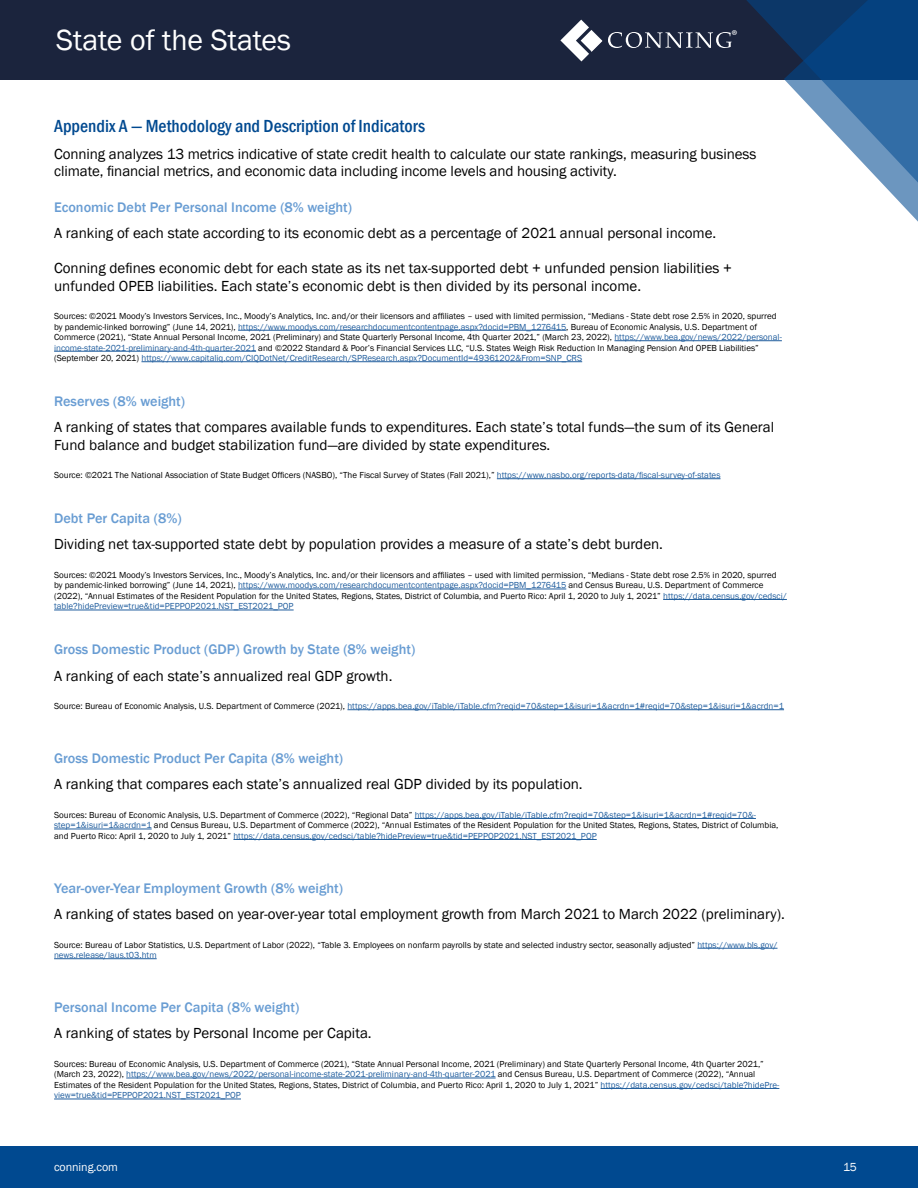
<style>
.page{position:relative;width:918px;height:1188px;background:#fff}
.page>*{position:absolute;margin:0;border:0;box-sizing:border-box;transform-origin:0 0}
.t1{font:30px "Franklin Gothic";color:#fff}
.t2{font:500 condensed 18px "Franklin Gothic";color:#004990}
.t3{font:15px/17.2px "Franklin Gothic";color:#000}
.t4{font:14.4px "Myriad Pro";color:#fff}
.t5{font:500 14.25px "Franklin Gothic";color:#699dd3}
.t6{font:12px "Franklin Gothic";letter-spacing:-.005em;color:#fff}
.t7{font:9px/10.5px "Franklin Gothic";color:#000}
.t8{font:9px "Franklin Gothic";color:#215e9e}
.s1{color:#215e9e}
.s2{color:#000}
</style>
<div class="page">
<div style="left:0;top:1147px;width:918px;height:41px;background:#004990"></div>
<div style="left:0;top:0;width:918px;height:80px;background:#1b243d"></div>
<svg style="left:581px;top:0;width:203px;height:62px"></svg>
<svg style="left:784px;top:0;width:134px;height:222px"></svg>
<svg style="left:608px;top:32px;width:124px;height:16px"></svg>
<svg style="left:560px;top:20px;width:42px;height:41px"></svg>
<hr style="left:238px;top:330px;width:328px;height:1px;background:#215e9e">
<hr style="left:614px;top:340px;width:168px;height:1px;background:#215e9e">
<hr style="left:54px;top:351px;width:202px;height:1px;background:#215e9e">
<hr style="left:141px;top:361px;width:441px;height:1px;background:#215e9e">
<hr style="left:497px;top:478px;width:224px;height:1px;background:#215e9e">
<hr style="left:238px;top:589px;width:328px;height:1px;background:#215e9e">
<hr style="left:663px;top:599px;width:124px;height:1px;background:#215e9e">
<hr style="left:54px;top:610px;width:240px;height:1px;background:#215e9e">
<hr style="left:347px;top:709px;width:437px;height:1px;background:#215e9e">
<hr style="left:415px;top:818px;width:341px;height:1px;background:#215e9e">
<hr style="left:54px;top:829px;width:98px;height:1px;background:#215e9e">
<hr style="left:233px;top:839px;width:364px;height:1px;background:#215e9e">
<hr style="left:697px;top:948px;width:81px;height:1px;background:#215e9e">
<hr style="left:54px;top:958px;width:103px;height:1px;background:#215e9e">
<hr style="left:126px;top:1078px;width:370px;height:1px;background:#215e9e">
<hr style="left:601px;top:1088px;width:178px;height:1px;background:#215e9e">
<hr style="left:54px;top:1099px;width:187px;height:1px;background:#215e9e">
<h1 class="t1" style="left:56px;top:22px;width:237px">State of the States</h1>
<h3 class="t4" style="left:732px;top:26px;width:8px">®</h3>
<h2 class="t2" style="left:54px;top:115px;width:372px">Appendix A — Methodology and Description of Indicators</h2>
<h3 class="t3" style="left:54px;top:145px;width:704px">Conning analyzes 13 metrics indicative of state credit health to calculate our state rankings, measuring business climate, financial metrics, and economic data including income levels and housing activity.</h3>
<h3 class="t5" style="left:54px;top:198px;width:299px">Economic Debt Per Personal Income (8% weight)</h3>
<h3 class="t3" style="left:54px;top:225px;width:664px">A ranking of each state according to its economic debt as a percentage of 2021 annual personal income.</h3>
<h3 class="t3" style="left:54px;top:260px;width:679px">Conning defines economic debt for each state as its net tax-supported debt + unfunded pension liabilities + unfunded OPEB liabilities. Each state’s economic debt is then divided by its personal income.</h3>
<p class="t7" style="left:54px;top:311px;width:729px">Sources: ©2021 Moody’s Investors Services, Inc., Moody’s Analytics, Inc. and/or their licensors and affiliates – used with limited permission, “Medians - State debt rose 2.5% in 2020, spurred by pandemic-linked borrowing” (June 14, 2021), <span class="s1">https://www.moodys.com/researchdocumentcontentpage.aspx?docid=PBM_1276415</span>, Bureau of Economic Analysis, U.S. Department of Commerce (2021), “State Annual Personal Income, 2021 (Preliminary) and State Quarterly Personal Income, 4th Quarter 2021,” (March 23, 2022), <span class="s1">https://www.bea.gov/news/2022/personal&shy;income-state-2021-preliminary-and-4th-quarter-2021</span> and ©2022 Standard &amp; Poor’s Financial Services LLC, “U.S. States Weigh Risk Reduction In Managing Pension And OPEB Liabilities” (September 20, 2021) <span class="s1">https://www.capitaliq.com/CIQDotNet/CreditResearch/SPResearch.aspx?DocumentId=49361202&amp;From=SNP_CRS</span></p>
<h3 class="t5" style="left:54px;top:392px;width:132px">Reserves (8% weight)</h3>
<h3 class="t3" style="left:54px;top:419px;width:722px">A ranking of states that compares available funds to expenditures. Each state’s total funds—the sum of its General<br>Fund balance and budget stabilization fund—are divided by state expenditures.</h3>
<p class="t7" style="left:54px;top:470px;width:668px">Source: ©2021 The National Association of State Budget Officers (NASBO), “The Fiscal Survey of States (Fall 2021),” <span class="s1">https://www.nasbo.org/reports-data/fiscal-survey-of-states</span></p>
<h3 class="t5" style="left:54px;top:509px;width:129px">Debt Per Capita (8%)</h3>
<h3 class="t3" style="left:54px;top:536px;width:610px">Dividing net tax-supported state debt by population provides a measure of a state’s debt burden.</h3>
<p class="t7" style="left:54px;top:570px;width:734px">Sources: ©2021 Moody’s Investors Services, Inc., Moody’s Analytics, Inc. and/or their licensors and affiliates – used with limited permission, “Medians - State debt rose 2.5% in 2020, spurred by pandemic-linked borrowing” (June 14, 2021), <span class="s1">https://www.moodys.com/researchdocumentcontentpage.aspx?docid=PBM_1276415</span> and Census Bureau, U.S. Department of Commerce (2022), “Annual Estimates of the Resident Population for the United States, Regions, States, District of Columbia, and Puerto Rico: April 1, 2020 to July 1, 2021” <span class="s1">https://data.census.gov/cedsci/ table?hidePreview=true&amp;tid=PEPPOP2021.NST_EST2021_POP</span></p>
<h3 class="t5" style="left:54px;top:641px;width:363px">Gross Domestic Product (GDP) Growth by State (8% weight)</h3>
<h3 class="t3" style="left:54px;top:667px;width:340px">A ranking of each state’s annualized real GDP growth.</h3>
<p class="t8" style="left:54px;top:700px;width:731px"><span class="s2">Source: Bureau of Economic Analysis, U.S. Department of Commerce (2021),</span> https://apps.bea.gov/iTable/iTable.cfm?reqid=70&amp;step=1&amp;isuri=1&amp;acrdn=1#reqid=70&amp;step=1&amp;isuri=1&amp;acrdn=1</p>
<h3 class="t5" style="left:54px;top:749px;width:291px">Gross Domestic Product Per Capita (8% weight)</h3>
<h3 class="t3" style="left:54px;top:776px;width:530px">A ranking that compares each state’s annualized real GDP divided by its population.</h3>
<p class="t7" style="left:54px;top:810px;width:726px">Sources: Bureau of Economic Analysis, U.S. Department of Commerce (2022), “Regional Data” <span class="s1">https://apps.bea.gov/iTable/iTable.cfm?reqid=70&amp;step=1&amp;isuri=1&amp;acrdn=1#reqid=70&amp;- step=1&amp;isuri=1&amp;acrdn=1</span> and Census Bureau, U.S. Department of Commerce (2022), “Annual Estimates of the Resident Population for the United States, Regions, States, District of Columbia, and Puerto Rico: April 1, 2020 to July 1, 2021” <span class="s1">https://data.census.gov/cedsci/table?hidePreview=true&amp;tid=PEPPOP2021.NST_EST2021_POP</span></p>
<h3 class="t5" style="left:54px;top:879px;width:290px">Year-over-Year Employment Growth (8% weight)</h3>
<h3 class="t3" style="left:54px;top:906px;width:732px">A ranking of states based on year-over-year total employment growth from March 2021 to March 2022 (preliminary).</h3>
<p class="t7" style="left:54px;top:939px;width:725px">Source: Bureau of Labor Statistics, U.S. Department of Labor (2022), “Table 3. Employees on nonfarm payrolls by state and selected industry sector, seasonally adjusted” <span class="s1">https://www.bls.gov/ news.release/laus.t03.htm</span></p>
<h3 class="t5" style="left:54px;top:998px;width:247px">Personal Income Per Capita (8% weight)</h3>
<h3 class="t3" style="left:54px;top:1025px;width:319px">A ranking of states by Personal Income per Capita.</h3>
<p class="t7" style="left:54px;top:1059px;width:727px">Sources: Bureau of Economic Analysis, U.S. Department of Commerce (2021), “State Annual Personal Income, 2021 (Preliminary) and State Quarterly Personal Income, 4th Quarter 2021,” (March 23, 2022), <span class="s1">https://www.bea.gov/news/2022/personal-income-state-2021-preliminary-and-4th-quarter-2021</span> and Census Bureau, U.S. Department of Commerce (2022), “Annual Estimates of the Resident Population for the United States, Regions, States, District of Columbia, and Puerto Rico: April 1, 2020 to July 1, 2021” <span class="s1">https://data.census.gov/cedsci/table?hidePre&shy;view=true&amp;tid=PEPPOP2021.NST_EST2021_POP</span></p>
<h3 class="t6" style="left:54px;top:1159px;width:65px">conning.com</h3>
<h3 class="t6" style="left:843px;top:1159px;width:15px">15</h3>
</div>
